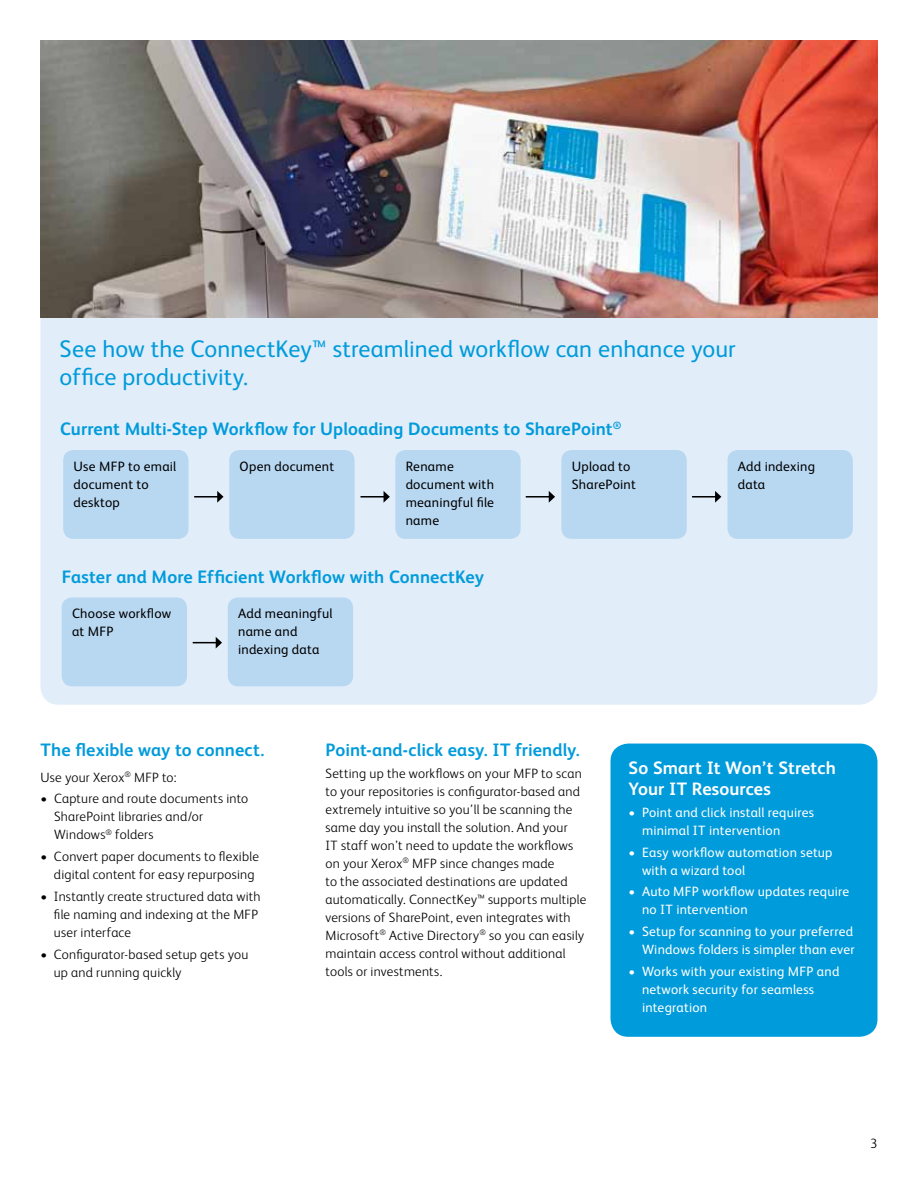
<style>
.page{position:relative;width:918px;height:1188px;background:#fff}
.page>*{position:absolute;margin:0;border:0;box-sizing:border-box;transform-origin:0 0}
.t1{font:24px/28.5px "Xerox Sans";letter-spacing:.005em;color:#009bdb}
.t2{font:700 18px "Xerox Sans";letter-spacing:.005em;color:#009bdb}
.t3{font:700 18px/21px "Xerox Sans";letter-spacing:.005em;color:#fff}
.t4{font:13.65px/18.1px "Xerox Sans";letter-spacing:.02em;color:#000}
.t5{font:300 13.5px/18px "Xerox Sans";letter-spacing:.02em;color:#000}
.t6{font:13.5px/18px "Xerox Sans";letter-spacing:.02em;color:#fff}
</style>
<div class="page">
<div style="left:610px;top:744px;width:268px;height:293px;background:#009bdb;border-radius:18px"></div>
<img style="left:41px;top:40px;width:836px;height:277px">
<div style="left:40px;top:318px;width:838px;height:387px;background:#e1edf9"></div>
<div style="left:62px;top:597px;width:125px;height:89px;background:#b8d8f2;border-radius:10px"></div>
<div style="left:228px;top:597px;width:125px;height:89px;background:#b8d8f2;border-radius:10px"></div>
<svg style="left:193px;top:637px;width:29px;height:12px"></svg>
<div style="left:63px;top:450px;width:126px;height:89px;background:#b8d8f2;border-radius:10px"></div>
<div style="left:229px;top:450px;width:126px;height:89px;background:#b8d8f2;border-radius:10px"></div>
<div style="left:395px;top:450px;width:126px;height:89px;background:#b8d8f2;border-radius:10px"></div>
<div style="left:561px;top:450px;width:126px;height:89px;background:#b8d8f2;border-radius:10px"></div>
<div style="left:728px;top:450px;width:125px;height:89px;background:#b8d8f2;border-radius:10px"></div>
<hr style="left:194px;top:496px;width:24px;height:2px;background:#000">
<svg style="left:217px;top:491px;width:7px;height:12px"></svg>
<hr style="left:526px;top:496px;width:23px;height:2px;background:#000">
<svg style="left:549px;top:491px;width:6px;height:12px"></svg>
<hr style="left:361px;top:496px;width:23px;height:2px;background:#000">
<svg style="left:384px;top:491px;width:6px;height:12px"></svg>
<hr style="left:692px;top:496px;width:24px;height:2px;background:#000">
<svg style="left:715px;top:491px;width:6px;height:12px"></svg>
<h1 class="t1" style="left:60px;top:333px;width:678px">See how the ConnectKey™ streamlined workflow can enhance your office productivity.</h1>
<h2 class="t2" style="left:60px;top:417px;width:563px">Current Multi-Step Workflow for Uploading Documents to SharePoint<sup>®</sup></h2>
<p class="t4" style="left:74px;top:456px;width:104px">Use MFP to email document to desktop</p>
<p class="t4" style="left:240px;top:456px;width:96px">Open document</p>
<p class="t4" style="left:406px;top:456px;width:90px">Rename document with meaningful file name</p>
<p class="t4" style="left:572px;top:456px;width:66px">Upload to<br>SharePoint</p>
<p class="t4" style="left:738px;top:456px;width:79px">Add indexing data</p>
<h2 class="t2" style="left:62px;top:564px;width:424px">Faster and More Efficient Workflow with ConnectKey</h2>
<p class="t4" style="left:72px;top:604px;width:101px">Choose workflow at MFP</p>
<p class="t4" style="left:238px;top:604px;width:96px">Add meaningful name and indexing data</p>
<h2 class="t2" style="left:40px;top:737px;width:225px">The flexible way to connect.</h2>
<p class="t5" style="left:40px;top:767px;width:137px">Use your Xerox<sup>®</sup> MFP to:</p>
<p class="t5" style="left:54px;top:789px;width:196px;text-indent:-14px">• Capture and route documents into<br>SharePoint libraries and/or<br>Windows<sup>®</sup> folders</p>
<p class="t5" style="left:54px;top:847px;width:206px;text-indent:-13px">• Convert paper documents to flexible digital content for easy repurposing</p>
<p class="t5" style="left:54px;top:887px;width:208px;text-indent:-14px">• Instantly create structured data with file naming and indexing at the MFP user interface</p>
<p class="t5" style="left:54px;top:944px;width:196px;text-indent:-13px">• Configurator-based setup gets you up and running quickly</p>
<h2 class="t2" style="left:326px;top:737px;width:256px">Point-and-click easy. IT friendly.</h2>
<p class="t5" style="left:326px;top:764px;width:262px">Setting up the workflows on your MFP to scan to your repositories is configurator-based and extremely intuitive so you’ll be scanning the same day you install the solution. And your<br>IT staff won’t need to update the workflows on your Xerox<sup>®</sup> MFP since changes made<br>to the associated destinations are updated automatically. ConnectKey™ supports multiple versions of SharePoint, even integrates with Microsoft<sup>®</sup> Active Directory<sup>®</sup> so you can easily maintain access control without additional tools or investments.</p>
<h2 class="t3" style="left:629px;top:757px;width:209px">So Smart It Won’t Stretch<br>Your IT Resources</h2>
<p class="t6" style="left:642px;top:802px;width:174px;text-indent:-14px">• Point and click install requires minimal IT intervention</p>
<p class="t6" style="left:642px;top:842px;width:192px;text-indent:-14px">• Easy workflow automation setup with a wizard tool</p>
<p class="t6" style="left:642px;top:882px;width:209px;text-indent:-14px">• Auto MFP workflow updates require no IT intervention</p>
<p class="t6" style="left:629px;top:922px;width:228px;text-align:right">• Setup for scanning to your preferred<br>Windows folders is simpler than ever</p>
<p class="t6" style="left:642px;top:962px;width:199px;text-indent:-14px">• Works with your existing MFP and network security for seamless integration</p>
<p class="t5" style="left:870px;top:1133px;width:9px">3</p>
</div>
